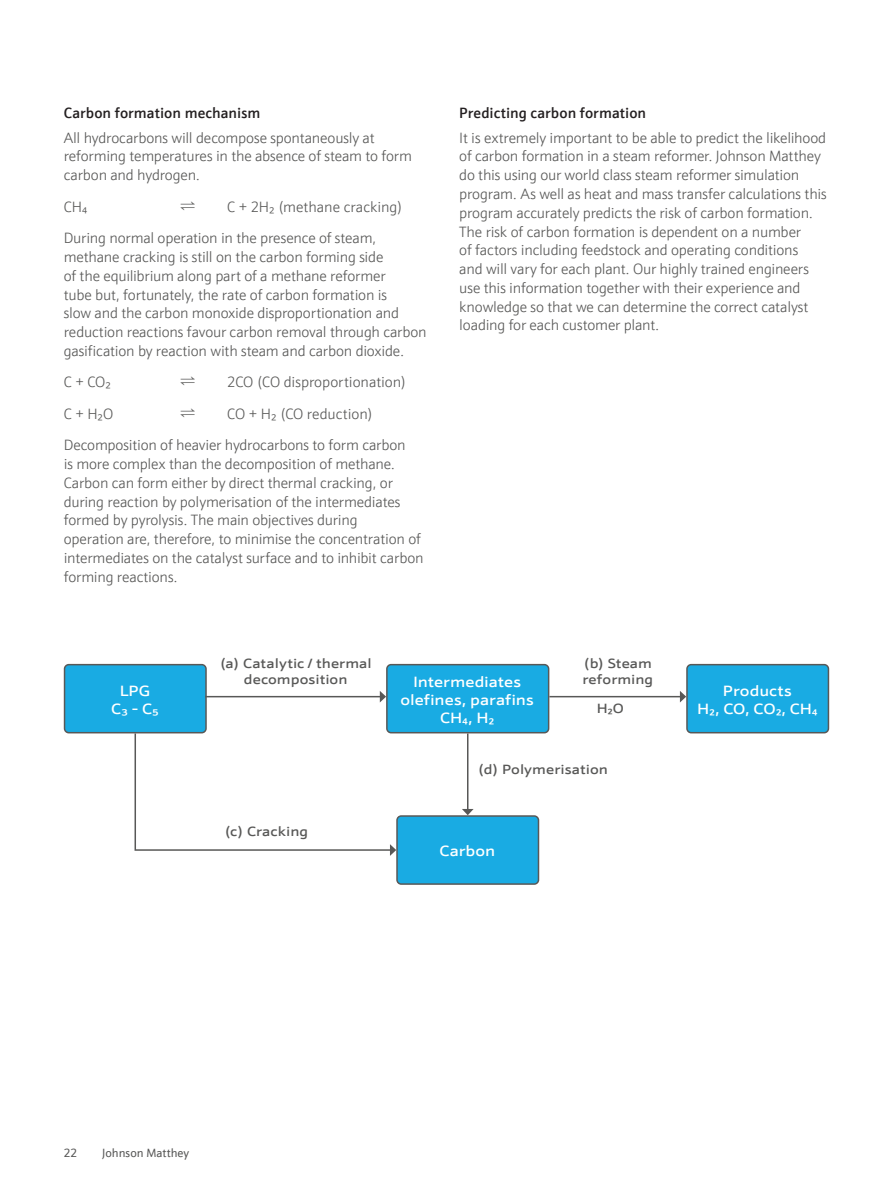
<style>
.page{position:relative;width:893px;height:1191px;background:#fff}
.page>*{position:absolute;margin:0;border:0;box-sizing:border-box;transform-origin:0 0}
.t1{font:300 15px/18.8px "JM Sans";letter-spacing:-.015em;color:#585857}
.t2{font:500 15px "JM Sans Extended";color:#fff}
.t3{font:500 15px "JM Sans";color:#231f20}
.t4{font:15px "Royal Societyof Chemistry";color:#585857}
.t5{font:500 13.5px/16.2px "JM Sans Extended";letter-spacing:.005em;color:#585857;text-align:center}
.t6{font:12px "JM Sans";color:#585857}
.s1{font-family:"JM Sans"}
</style>
<div class="page">
<div style="left:65px;top:664px;width:141px;height:68px;background:#19abe3;border-radius:4px"></div>
<div style="left:64px;top:664px;width:143px;height:69px;border:2px solid #585857;border-radius:4px"></div>
<div style="left:387px;top:664px;width:162px;height:68px;background:#19abe3;border-radius:4px"></div>
<div style="left:386px;top:664px;width:163px;height:69px;border:2px solid #585857;border-radius:4px"></div>
<div style="left:397px;top:816px;width:141px;height:68px;background:#19abe3;border-radius:4px"></div>
<div style="left:396px;top:815px;width:143px;height:69px;border:2px solid #585857;border-radius:4px"></div>
<div style="left:687px;top:664px;width:141px;height:68px;background:#19abe3;border-radius:4px"></div>
<div style="left:686px;top:664px;width:143px;height:69px;border:2px solid #585857;border-radius:4px"></div>
<hr style="left:205px;top:696px;width:175px;height:1px;background:#585857">
<svg style="left:380px;top:691px;width:6px;height:11px"></svg>
<svg style="left:134px;top:732px;width:262px;height:124px"></svg>
<hr style="left:549px;top:696px;width:132px;height:1px;background:#585857">
<svg style="left:680px;top:691px;width:6px;height:11px"></svg>
<hr style="left:467px;top:733px;width:1px;height:76px;background:#585857">
<svg style="left:462px;top:809px;width:12px;height:6px"></svg>
<p class="t3" style="left:64px;top:103px;width:198px">Carbon formation mechanism</p>
<p class="t1" style="left:64px;top:128px;width:350px">All hydrocarbons will decompose spontaneously at reforming temperatures in the absence of steam to form carbon and hydrogen.</p>
<p class="t1" style="left:64px;top:197px;width:25px">CH₄</p>
<p class="t4" style="left:181px;top:195px;width:15px">Ý</p>
<p class="t1" style="left:227px;top:197px;width:177px">C + 2H₂ (methane cracking)</p>
<p class="t1" style="left:64px;top:229px;width:364px">During normal operation in the presence of steam, methane cracking is still on the carbon forming side<br>of the equilibrium along part of a methane reformer<br>tube but, fortunately, the rate of carbon formation is<br>slow and the carbon monoxide disproportionation and reduction reactions favour carbon removal through carbon gasification by reaction with steam and carbon dioxide.</p>
<p class="t1" style="left:64px;top:373px;width:49px">C + CO₂</p>
<p class="t4" style="left:181px;top:371px;width:15px">Ý</p>
<p class="t1" style="left:227px;top:373px;width:181px">2CO (CO disproportionation)</p>
<p class="t1" style="left:64px;top:404px;width:51px">C + H₂O</p>
<p class="t4" style="left:181px;top:402px;width:15px">Ý</p>
<p class="t1" style="left:227px;top:404px;width:147px">CO + H₂ (CO reduction)</p>
<p class="t1" style="left:64px;top:436px;width:361px">Decomposition of heavier hydrocarbons to form carbon<br>is more complex than the decomposition of methane.<br>Carbon can form either by direct thermal cracking, or during reaction by polymerisation of the intermediates formed by pyrolysis. The main objectives during<br>operation are, therefore, to minimise the concentration of intermediates on the catalyst surface and to inhibit carbon forming reactions.</p>
<p class="t3" style="left:459px;top:103px;width:188px">Predicting carbon formation</p>
<p class="t1" style="left:459px;top:128px;width:369px">It is extremely important to be able to predict the likelihood of carbon formation in a steam reformer. Johnson Matthey do this using our world class steam reformer simulation program. As well as heat and mass transfer calculations this program accurately predicts the risk of carbon formation.<br>The risk of carbon formation is dependent on a number<br>of factors including feedstock and operating conditions<br>and will vary for each plant. Our highly trained engineers use this information together with their experience and knowledge so that we can determine the correct catalyst loading for each customer plant.</p>
<p class="t2" style="left:120px;top:681px;width:32px">LPG</p>
<p class="t2" style="left:111px;top:699px;width:49px">C₃ - C₅</p>
<p class="t5" style="left:220px;top:655px;width:153px">(a) Catalytic / thermal decomposition</p>
<p class="t5" style="left:224px;top:823px;width:85px">(c) Cracking</p>
<p class="t2" style="left:413px;top:672px;width:110px">Intermediates</p>
<p class="t2" style="left:400px;top:690px;width:135px">olefines, parafins</p>
<p class="t2" style="left:440px;top:708px;width:56px">CH<span class="s1">₄</span>, H<span class="s1">₂</span></p>
<p class="t5" style="left:582px;top:655px;width:72px;text-align:left">(b) Steam reforming</p>
<p class="t5" style="left:597px;top:700px;width:29px">H<span class="s1">₂</span>O</p>
<p class="t5" style="left:478px;top:761px;width:132px">(d) Polymerisation</p>
<p class="t2" style="left:440px;top:842px;width:57px">Carbon</p>
<p class="t2" style="left:723px;top:681px;width:70px">Products</p>
<p class="t2" style="left:697px;top:699px;width:122px">H<span class="s1">₂</span>, CO, CO<span class="s1">₂</span>, CH<span class="s1">₄</span></p>
<p class="t6" style="left:64px;top:1145px;width:15px">22</p>
<p class="t6" style="left:102px;top:1145px;width:89px">Johnson Matthey</p>
</div>
